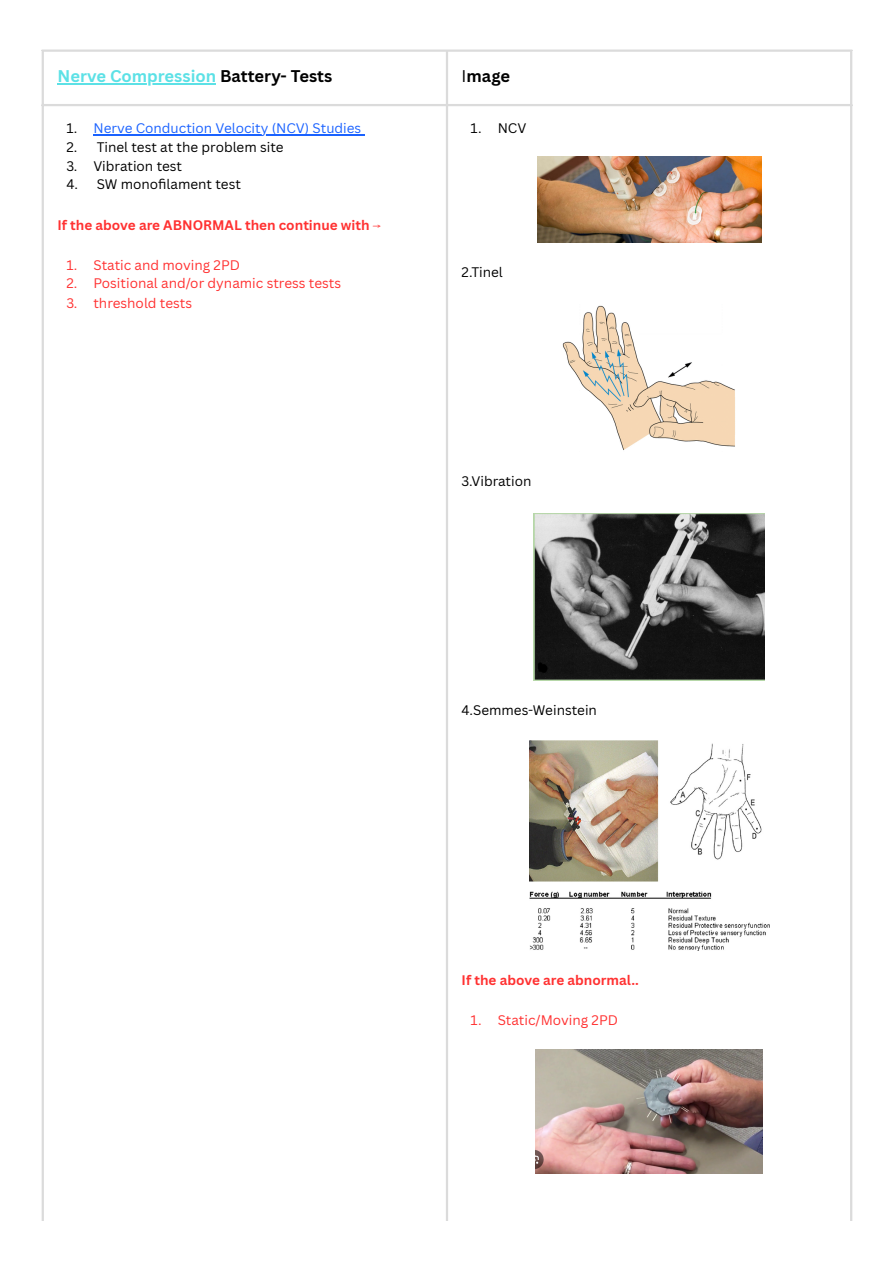
<style>
.page{position:relative;width:894px;height:1263px;background:#fff}
.page>*{position:absolute;margin:0;border:0;box-sizing:border-box;transform-origin:0 0}
.t1{font:700 16.5px "Canva Sans";color:#5ce1e6}
.t2{font:700 16.5px "Canva Sans";color:#000}
.t3{font:13.5px "Canva Sans";color:#000}
.t4{font:13.5px "Canva Sans";color:#ff3131}
.t5{font:700 13.5px "Canva Sans";color:#ff3131}
.t6{font:13.5px "Canva Sans";color:#1a62ff}
.s1{color:#000}
.s2{font-weight:400}
.s3{font-family:"Free Mono";font-weight:400}
</style>
<div class="page">
<hr style="left:57px;top:83px;width:159px;height:1px;background:#5ce1e6">
<hr style="left:93px;top:134px;width:271px;height:1px;background:#1a62ff">
<img style="left:537px;top:157px;width:224px;height:85px">
<img style="left:562px;top:305px;width:173px;height:146px">
<img style="left:533px;top:513px;width:231px;height:167px">
<img style="left:529px;top:741px;width:239px;height:209px">
<img style="left:536px;top:1049px;width:226px;height:125px">
<hr style="left:42px;top:52px;width:2px;height:1169px;background:#dbdbdb">
<hr style="left:446px;top:52px;width:2px;height:1169px;background:#dbdbdb">
<hr style="left:849px;top:52px;width:3px;height:1169px;background:#dbdbdb">
<hr style="left:42px;top:50px;width:810px;height:2px;background:#dbdbdb">
<hr style="left:42px;top:104px;width:810px;height:2px;background:#dbdbdb">
<hr style="left:42px;top:1262px;width:810px;height:1px;background:#dbdbdb">
<p class="t1" style="left:57px;top:65px;width:276px">Nerve Compression <span class="s1">Battery- Tests</span></p>
<p class="t2" style="left:461px;top:65px;width:50px"><span class="s2">I</span>mage</p>
<p class="t6" style="left:66px;top:119px;width:296px"><span class="s1">1.</span> Nerve Conduction Velocity (NCV) Studies</p>
<p class="t3" style="left:66px;top:138px;width:219px">2. Tinel test at the problem site</p>
<p class="t3" style="left:66px;top:157px;width:117px">3. Vibration test</p>
<p class="t3" style="left:66px;top:175px;width:176px">4. SW monofi lament test</p>
<p class="t5" style="left:57px;top:216px;width:325px">If the above are ABNORMAL then continue with <span class="s3">⟶</span></p>
<p class="t4" style="left:66px;top:256px;width:175px">1. Static and moving 2PD</p>
<p class="t4" style="left:66px;top:274px;width:276px">2. Positional and/or dynamic stress tests</p>
<p class="t4" style="left:66px;top:293px;width:127px">3. threshold tests</p>
<p class="t3" style="left:470px;top:119px;width:57px">1. NCV</p>
<p class="t3" style="left:461px;top:263px;width:43px">2.Tinel</p>
<p class="t3" style="left:461px;top:472px;width:71px">3.Vibration</p>
<p class="t3" style="left:461px;top:700px;width:137px">4.Semmes-Weinstein</p>
<p class="t5" style="left:461px;top:970px;width:179px">If the above are abnormal..</p>
<p class="t4" style="left:470px;top:1011px;width:149px">1. Static/Moving 2PD</p>
</div>
